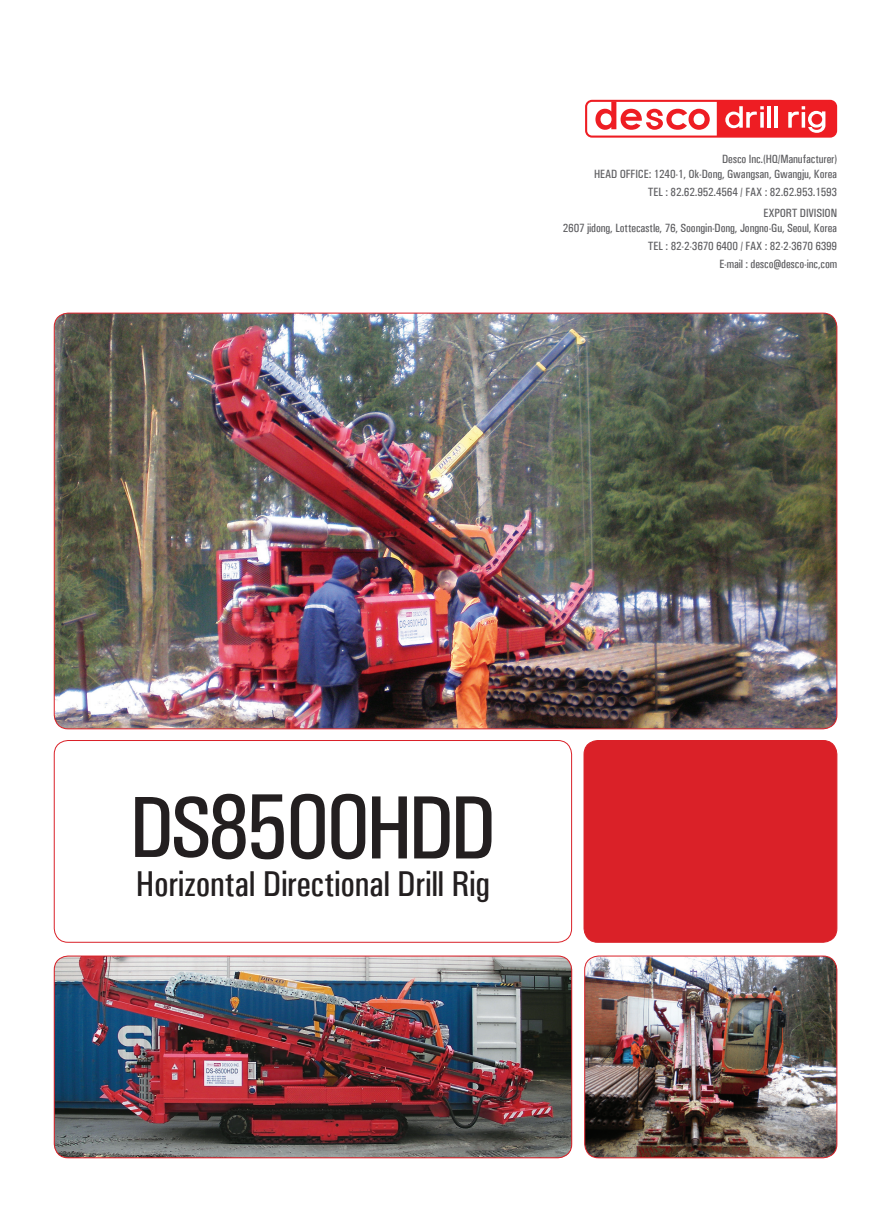
<style>
.page{position:relative;width:893px;height:1212px;background:#fff}
.page>*{position:absolute;margin:0;border:0;box-sizing:border-box;transform-origin:0 0}
.t1{font:500 condensed 93px "Univers";color:#231f20}
.t2{font:500 condensed 36px "Univers";letter-spacing:-.01em;color:#231f20}
.t3{font:500 condensed 12px/18px "Univers";letter-spacing:-.01em;color:#5f5f62;text-align:right}
.s1{font-size:87px}
.s2{font-size:90px}
</style>
<div class="page">
<div style="left:584px;top:740px;width:253px;height:202px;background:#da2128;border-radius:14px"></div>
<div style="left:584px;top:740px;width:253px;height:202px;border:1px solid #da2128;border-radius:14px"></div>
<img style="left:54px;top:313px;width:783px;height:416px">
<div style="left:54px;top:740px;width:518px;height:202px;border:1px solid #da2128;border-radius:14px"></div>
<img style="left:54px;top:956px;width:518px;height:202px">
<div style="left:54px;top:956px;width:518px;height:202px;border:1px solid #da2128;border-radius:14px"></div>
<img style="left:585px;top:956px;width:252px;height:202px">
<div style="left:584px;top:956px;width:253px;height:202px;border:1px solid #da2128;border-radius:14px"></div>
<svg style="left:585px;top:100px;width:252px;height:38px"></svg>
<p class="t3" style="left:594px;top:151px;width:244px;line-height:15px">Desco Inc.(HQ/Manufacturer)<br>HEAD OFFICE: 1240-1, Ok-Dong, Gwangsan, Gwangju, Korea</p>
<p class="t3" style="left:648px;top:181px;width:191px;line-height:21px">TEL : 82.62.952.4564 / FAX : 82.62.953.1593<br>EXPORT DIVISION</p>
<p class="t3" style="left:563px;top:218px;width:276px">2607 jidong, Lottecastle, 76, Soongin-Dong, Jongno-Gu, Seoul, Korea<br>TEL : 82-2-3670 6400 / FAX : 82-2-3670 6399<br>E-mail : desco@desco-inc,com</p>
<h1 class="t1" style="left:129px;top:772px;width:369px"><span class="s1">DS</span>8500<span class="s2">HDD</span></h1>
<h2 class="t2" style="left:136px;top:862px;width:356px">Horizontal Directional Drill Rig</h2>
</div>
